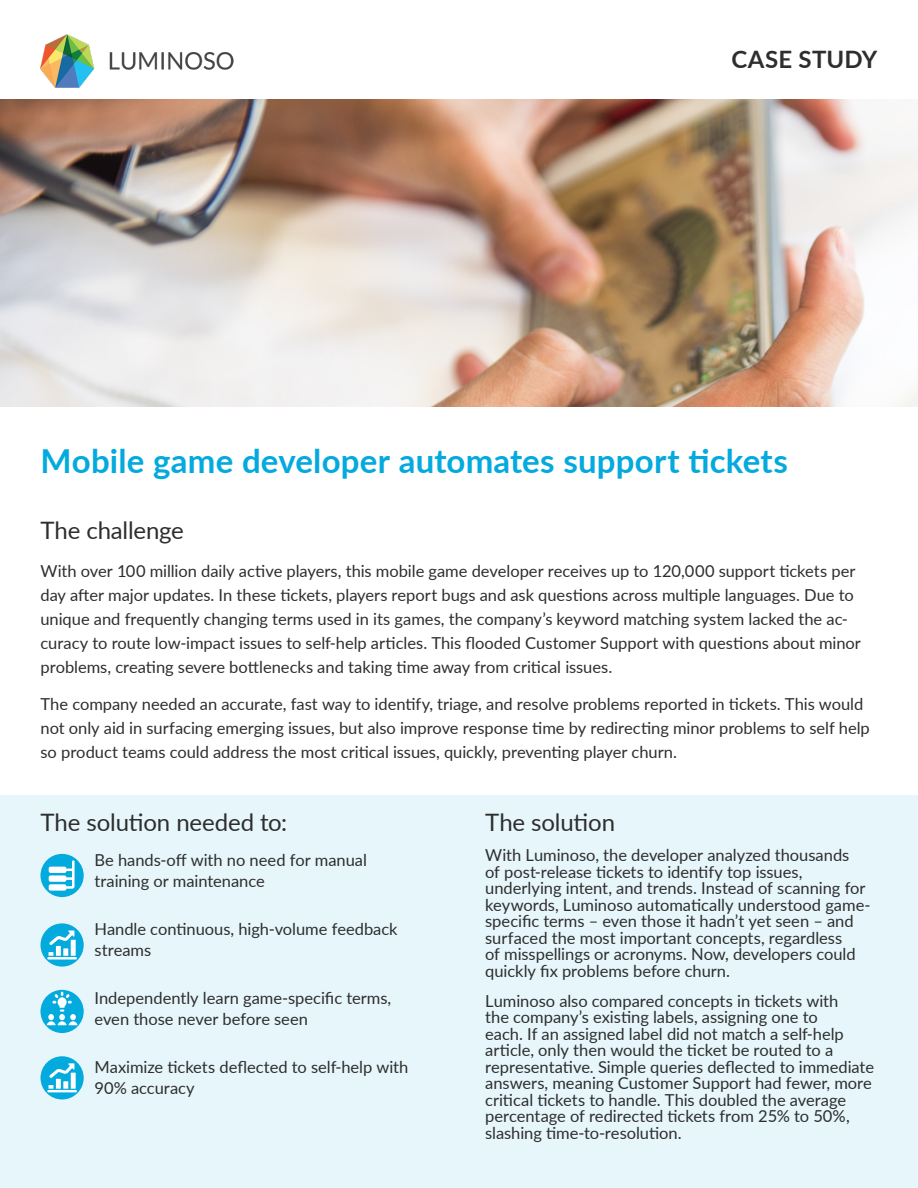
<style>
.page{position:relative;width:918px;height:1188px;background:#fff}
.page>*{position:absolute;margin:0;border:0;box-sizing:border-box;transform-origin:0 0}
.t1{font:700 33px "Lato";letter-spacing:.005em;color:#04aade}
.t2{font:24px "Lato";letter-spacing:-.005em;color:#2e2e2e}
.t3{font:700 24px "Lato";letter-spacing:.01em;color:#2e2e2e}
.t4{font:16.5px/16.5px "Lato";color:#2e2e2e}
</style>
<div class="page">
<div style="left:0;top:795px;width:918px;height:393px;background:#e6f6fb"></div>
<img style="left:0;top:99px;width:918px;height:307px">
<img style="left:40px;top:35px;width:193px;height:52px">
<div style="left:41px;top:990px;width:43px;height:43px;background:#03aade;border-radius:50%"></div>
<div style="left:41px;top:854px;width:43px;height:43px;background:#03aade;border-radius:50%"></div>
<div style="left:41px;top:923px;width:43px;height:44px;background:#03aade;border-radius:50%"></div>
<svg style="left:47px;top:992px;width:31px;height:33px"></svg>
<svg style="left:49px;top:860px;width:26px;height:31px"></svg>
<svg style="left:49px;top:952px;width:4px;height:4px"></svg>
<div style="left:56px;top:946px;width:5px;height:10px;background:#fff"></div>
<div style="left:63px;top:948px;width:5px;height:8px;background:#fff"></div>
<div style="left:71px;top:940px;width:5px;height:16px;background:#fff"></div>
<hr style="left:47px;top:957px;width:30px;height:3px;background:#fff">
<svg style="left:49px;top:930px;width:25px;height:15px"></svg>
<svg style="left:41px;top:1056px;width:43px;height:43px"></svg>
<svg style="left:49px;top:1085px;width:4px;height:4px"></svg>
<div style="left:56px;top:1079px;width:5px;height:10px;background:#fff"></div>
<div style="left:63px;top:1081px;width:5px;height:8px;background:#fff"></div>
<div style="left:71px;top:1073px;width:5px;height:16px;background:#fff"></div>
<hr style="left:47px;top:1090px;width:30px;height:2px;background:#fff">
<svg style="left:49px;top:1063px;width:25px;height:15px"></svg>
<h2 class="t3" style="left:731px;top:42px;width:148px">CASE STUDY</h2>
<h1 class="t1" style="left:40px;top:436px;width:749px">Mobile game developer automates support tickets</h1>
<h2 class="t2" style="left:40px;top:514px;width:145px">The challenge</h2>
<p class="t4" style="left:40px;top:558px;width:822px;line-height:24px">With over 100 million daily active players, this mobile game developer receives up to 120,000 support tickets per day after major updates. In these tickets, players report bugs and ask questions across multiple languages. Due to unique and frequently changing terms used in its games, the company’s keyword matching system lacked the ac&shy;curacy to route low-impact issues to self-help articles. This flooded Customer Support with questions about minor problems, creating severe bottlenecks and taking time away from critical issues.</p>
<p class="t4" style="left:40px;top:692px;width:831px;line-height:24px">The company needed an accurate, fast way to identify, triage, and resolve problems reported in tickets. This would not only aid in surfacing emerging issues, but also improve response time by redirecting minor problems to self help so product teams could address the most critical issues, quickly, preventing player churn.</p>
<h2 class="t2" style="left:40px;top:806px;width:248px">The solution needed to:</h2>
<p class="t4" style="left:94px;top:849px;width:274px;line-height:21px">Be hands-off with no need for manual training or maintenance</p>
<p class="t4" style="left:94px;top:918px;width:305px;line-height:21px">Handle continuous, high-volume feedback streams</p>
<p class="t4" style="left:94px;top:987px;width:298px;line-height:21px">Independently learn game-specific terms, even those never before seen</p>
<p class="t4" style="left:94px;top:1056px;width:315px;line-height:21px">Maximize tickets deflected to self-help with<br>90% accuracy</p>
<h2 class="t2" style="left:485px;top:806px;width:131px">The solution</h2>
<p class="t4" style="left:485px;top:847px;width:387px">With Luminoso, the developer analyzed thousands<br>of post-release tickets to identify top issues, underlying intent, and trends. Instead of scanning for keywords, Luminoso automatically understood game&shy;specific terms – even those it hadn’t yet seen – and surfaced the most important concepts, regardless<br>of misspellings or acronyms. Now, developers could quickly fix problems before churn.</p>
<p class="t4" style="left:485px;top:992px;width:390px">Luminoso also compared concepts in tickets with<br>the company’s existing labels, assigning one to<br>each. If an assigned label did not match a self-help article, only then would the ticket be routed to a representative. Simple queries deflected to immediate answers, meaning Customer Support had fewer, more critical tickets to handle. This doubled the average percentage of redirected tickets from 25% to 50%, slashing time-to-resolution.</p>
</div>
